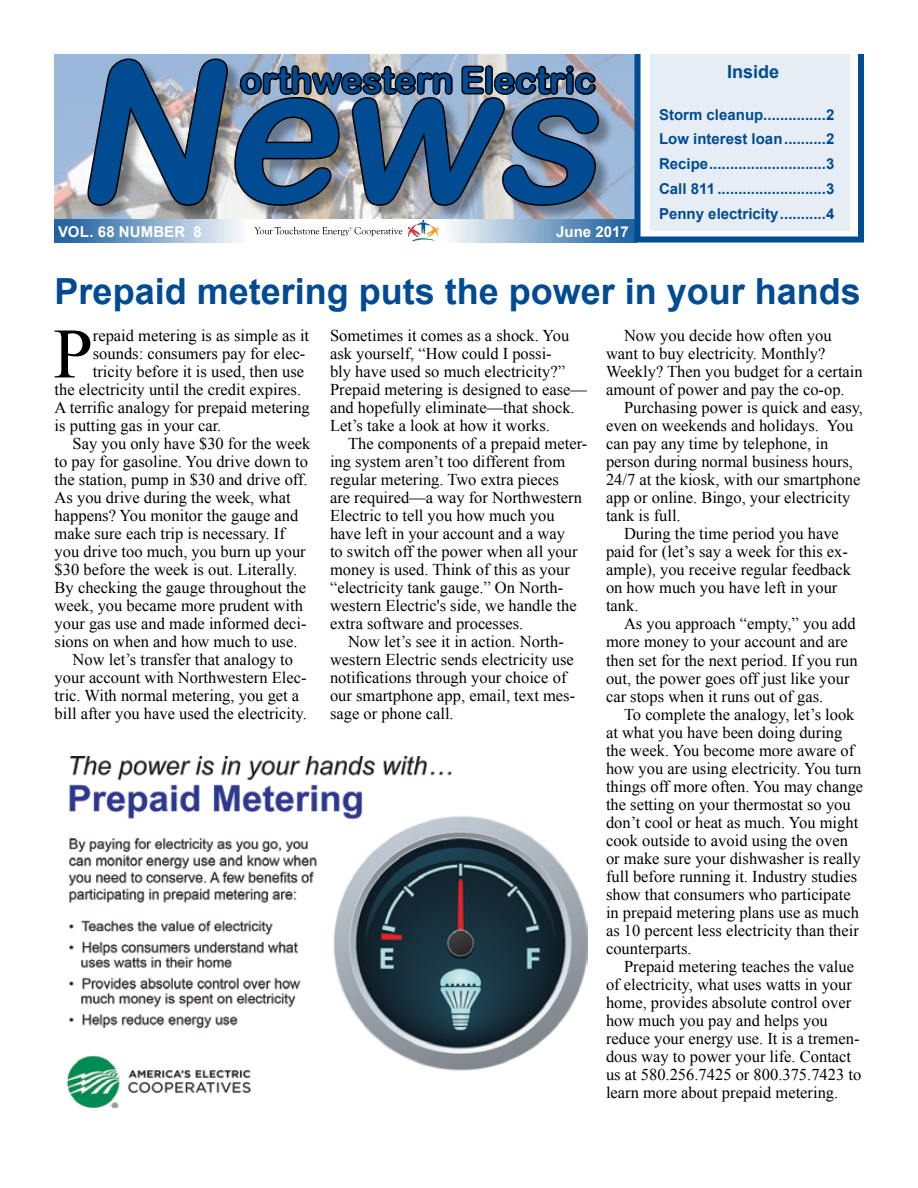
<style>
.page{position:relative;width:918px;height:1188px;background:#fff}
.page>*{position:absolute;margin:0;border:0;box-sizing:border-box;transform-origin:0 0}
.t1{font:italic 195px "Arial Rounded MT Bold";color:#004b92}
.t2{font:70.8px "Times New Roman";color:#000}
.t3{font:700 36px "Arial";color:#004b92}
.t4{font:36px "Arial Rounded MT Bold";color:#004b92}
.t5{font:700 18px "Arial";color:#004b92}
.t6{font:16.5px/18px "Times New Roman";color:#000}
.t7{font:700 15px/24.8px "Arial";color:#004b92;text-align:justify}
.t8{font:700 15px "Arial";letter-spacing:.005em;color:#fff}
</style>
<div class="page">
<img style="left:54px;top:54px;width:580px;height:166px">
<div style="left:89px;top:60px;width:525px;height:162px;background:#000;opacity:.35"></div>
<img style="left:85px;top:56px;width:516px;height:152px">
<img style="left:54px;top:220px;width:580px;height:22px">
<div style="left:650px;top:54px;width:199px;height:176px;background:#e6edf4"></div>
<div style="left:634px;top:54px;width:6px;height:187px;background:#004b92"></div>
<div style="left:634px;top:237px;width:230px;height:6px;background:#004b92"></div>
<div style="left:858px;top:54px;width:6px;height:185px;background:#004b92"></div>
<svg style="left:408px;top:220px;width:31px;height:22px"></svg>
<svg style="left:255px;top:227px;width:147px;height:9px"></svg>
<img style="left:67px;top:757px;width:520px;height:351px">
<h1 class="t1" style="left:71px;top:17px;width:567px">News</h1>
<h3 class="t4" style="left:240px;top:59px;width:358px">orthwestern Electric</h3>
<p class="t8" style="left:58px;top:221px;width:145px">VOL. 68 NUMBER 8</p>
<p class="t8" style="left:556px;top:221px;width:74px">June 2017</p>
<p class="t5" style="left:727px;top:60px;width:54px">Inside</p>
<p class="t7" style="left:659px;top:102px;width:177px">Storm cleanup...............2<br>Low interest loan..........2<br>Recipe............................3<br>Call 811 ..........................3<br>Penny electricity...........4</p>
<h3 class="t3" style="left:55px;top:267px;width:808px">Prepaid metering puts the power in your hands</h3>
<p class="t6" style="left:330px;top:327px;width:259px">Sometimes it comes as a shock. You ask yourself, “How could I possi-<br>bly have used so much electricity?” Prepaid metering is designed to ease— and hopefully eliminate—that shock.<br>Let’s take a look at how it works.</p>
<p class="t6" style="left:330px;top:435px;width:259px;text-indent:18px">The components of a prepaid meter&shy;ing system aren’t too different from regular metering. Two extra pieces<br>are required—a way for Northwestern Electric to tell you how much you have left in your account and a way<br>to switch off the power when all your money is used. Think of this as your “electricity tank gauge.” On North&shy;western Electric's side, we handle the extra software and processes.</p>
<p class="t6" style="left:330px;top:633px;width:247px;text-indent:18px">Now let’s see it in action. North&shy;western Electric sends electricity use notifications through your choice of our smartphone app, email, text mes&shy;sage or phone call.</p>
<h2 class="t2" style="left:53px;top:306px;width:41px">P</h2>
<p class="t6" style="left:93px;top:327px;width:218px">repaid metering is as simple as it</p>
<p class="t6" style="left:606px;top:327px;width:258px;text-indent:18px">Now you decide how often you want to buy electricity. Monthly?<br>Weekly? Then you budget for a certain amount of power and pay the co-op.</p>
<p class="t6" style="left:606px;top:399px;width:259px;text-indent:18px">Purchasing power is quick and easy, even on weekends and holidays. You can pay any time by telephone, in person during normal business hours,<br>24/7 at the kiosk, with our smartphone app or online. Bingo, your electricity tank is full.</p>
<p class="t6" style="left:606px;top:525px;width:247px;text-indent:18px">During the time period you have paid for (let’s say a week for this ex&shy;ample), you receive regular feedback on how much you have left in your tank.</p>
<p class="t6" style="left:606px;top:615px;width:253px;text-indent:18px">As you approach “empty,” you add more money to your account and are then set for the next period. If you run out, the power goes off just like your car stops when it runs out of gas.</p>
<p class="t6" style="left:606px;top:705px;width:259px;text-indent:18px">To complete the analogy, let’s look at what you have been doing during the week. You become more aware of how you are using electricity. You turn things off more often. You may change the setting on your thermostat so you don’t cool or heat as much. You might cook outside to avoid using the oven or make sure your dishwasher is really full before running it. Industry studies show that consumers who participate in prepaid metering plans use as much as 10 percent less electricity than their counterparts.</p>
<p class="t6" style="left:606px;top:957px;width:257px;text-indent:18px">Prepaid metering teaches the value of electricity, what uses watts in your home, provides absolute control over how much you pay and helps you reduce your energy use. It is a tremen&shy;dous way to power your life. Contact us at 580.256.7425 or 800.375.7423 to learn more about prepaid metering.</p>
<p class="t6" style="left:93px;top:345px;width:214px">sounds: consumers pay for elec-</p>
<p class="t6" style="left:93px;top:363px;width:213px">tricity before it is used, then use</p>
<p class="t6" style="left:55px;top:381px;width:248px">the electricity until the credit expires.</p>
<p class="t6" style="left:55px;top:399px;width:257px">A terrific analogy for prepaid metering</p>
<p class="t6" style="left:55px;top:417px;width:168px">is putting gas in your car.</p>
<p class="t6" style="left:73px;top:435px;width:239px">Say you only have $30 for the week</p>
<p class="t6" style="left:55px;top:453px;width:255px">to pay for gasoline. You drive down to</p>
<p class="t6" style="left:55px;top:471px;width:255px">the station, pump in $30 and drive off.</p>
<p class="t6" style="left:55px;top:489px;width:237px">As you drive during the week, what</p>
<p class="t6" style="left:55px;top:507px;width:245px">happens? You monitor the gauge and</p>
<p class="t6" style="left:55px;top:525px;width:232px">make sure each trip is necessary. If</p>
<p class="t6" style="left:55px;top:543px;width:253px">you drive too much, you burn up your</p>
<p class="t6" style="left:55px;top:561px;width:244px">$30 before the week is out. Literally.</p>
<p class="t6" style="left:55px;top:579px;width:253px">By checking the gauge throughout the</p>
<p class="t6" style="left:55px;top:597px;width:250px">week, you became more prudent with</p>
<p class="t6" style="left:55px;top:615px;width:253px">your gas use and made informed deci-</p>
<p class="t6" style="left:55px;top:633px;width:244px">sions on when and how much to use.</p>
<p class="t6" style="left:73px;top:651px;width:222px">Now let’s transfer that analogy to</p>
<p class="t6" style="left:55px;top:669px;width:253px">your account with Northwestern Elec-</p>
<p class="t6" style="left:55px;top:687px;width:246px">tric. With normal metering, you get a</p>
<p class="t6" style="left:55px;top:705px;width:254px">bill after you have used the electricity.</p>
</div>
